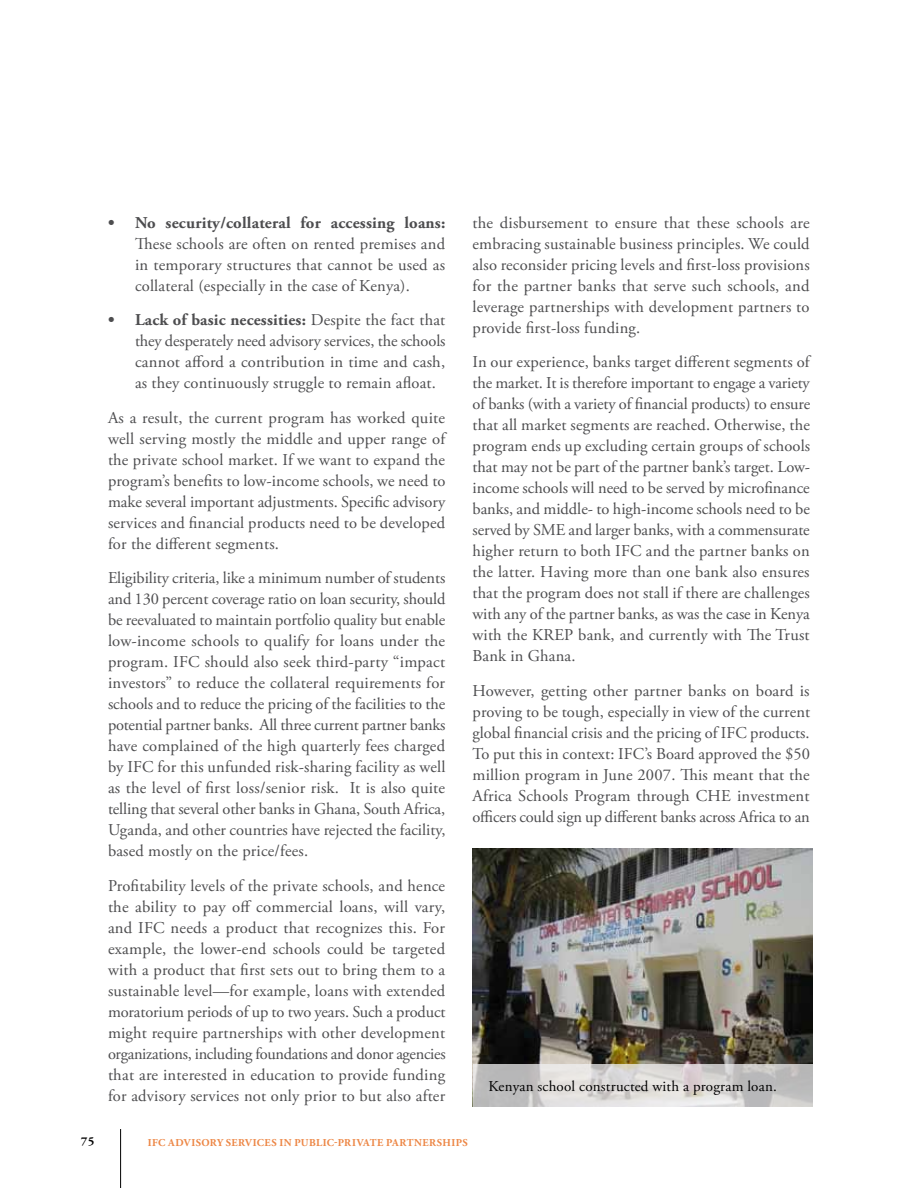
<style>
.page{position:relative;width:918px;height:1188px;background:#fff}
.page>*{position:absolute;margin:0;border:0;box-sizing:border-box;transform-origin:0 0}
.t1{font:16.5px/21px "Adobe Garamond Pro";letter-spacing:.01em;color:#4d4d4f;text-align:justify}
.t2{font:700 16.5px "Adobe Garamond Pro";letter-spacing:.01em;color:#4d4d4f}
.t3{font:15px "Adobe Garamond Pro";letter-spacing:.01em;color:#000}
.t4{font:700 12px "Adobe Garamond Pro";color:#000}
.t5{font:700 10.5px "Adobe Garamond Pro";letter-spacing:.045em;color:#ed8746}
.s1{font-weight:700}
</style>
<div class="page">
<hr style="left:120px;top:1129px;width:1px;height:59px;background:#000">
<img style="left:473px;top:848px;width:339px;height:217px">
<svg style="left:473px;top:1065px;width:339px;height:42px;background:#d1cfce"></svg>
<p class="t2" style="left:108px;top:213px;width:339px">• No security/collateral for accessing loans:</p>
<p class="t1" style="left:135px;top:234px;width:312px">These schools are often on rented premises and in temporary structures that cannot be used as collateral (especially in the case of Kenya).</p>
<p class="t1" style="left:135px;top:310px;width:312px;text-indent:-27px"><span class="s1">• Lack of basic necessities:</span> Despite the fact that they desperately need advisory services, the schools cannot afford a contribution in time and cash, as they continuously struggle to remain afloat.</p>
<p class="t1" style="left:108px;top:408px;width:339px">As a result, the current program has worked quite well serving mostly the middle and upper range of the private school market. If we want to expand the program’s benefits to low-income schools, we need to make several important adjustments. Specific advisory services and financial products need to be developed for the different segments.</p>
<p class="t1" style="left:108px;top:568px;width:339px">Eligibility criteria, like a minimum number of students and 130 percent coverage ratio on loan security, should be reevaluated to maintain portfolio quality but enable low-income schools to qualify for loans under the program. IFC should also seek third-party “impact investors” to reduce the collateral requirements for schools and to reduce the pricing of the facilities to the potential partner banks. All three current partner banks have complained of the high quarterly fees charged by IFC for this unfunded risk-sharing facility as well as the level of first loss/senior risk. It is also quite telling that several other banks in Ghana, South Africa, Uganda, and other countries have rejected the facility, based mostly on the price/fees.</p>
<p class="t1" style="left:108px;top:876px;width:339px">Profitability levels of the private schools, and hence the ability to pay off commercial loans, will vary, and IFC needs a product that recognizes this. For example, the lower-end schools could be targeted with a product that first sets out to bring them to a sustainable level—for example, loans with extended moratorium periods of up to two years. Such a product might require partnerships with other development organizations, including foundations and donor agencies that are interested in education to provide funding for advisory services not only prior to but also after</p>
<p class="t1" style="left:472px;top:213px;width:339px">the disbursement to ensure that these schools are embracing sustainable business principles. We could also reconsider pricing levels and first-loss provisions for the partner banks that serve such schools, and leverage partnerships with development partners to provide first-loss funding.</p>
<p class="t1" style="left:472px;top:352px;width:339px">In our experience, banks target different segments of the market. It is therefore important to engage a variety of banks (with a variety of financial products) to ensure that all market segments are reached. Otherwise, the program ends up excluding certain groups of schools that may not be part of the partner bank’s target. Low&shy;income schools will need to be served by microfinance banks, and middle- to high-income schools need to be served by SME and larger banks, with a commensurate higher return to both IFC and the partner banks on the latter. Having more than one bank also ensures that the program does not stall if there are challenges with any of the partner banks, as was the case in Kenya with the KREP bank, and currently with The Trust Bank in Ghana.</p>
<p class="t1" style="left:472px;top:681px;width:339px">However, getting other partner banks on board is proving to be tough, especially in view of the current global financial crisis and the pricing of IFC products.<br>To put this in context: IFC’s Board approved the $50 million program in June 2007. This meant that the Africa Schools Program through CHE investment officers could sign up different banks across Africa to an</p>
<p class="t3" style="left:488px;top:1078px;width:290px">Kenyan school constructed with a program loan.</p>
<p class="t4" style="left:81px;top:1135px;width:15px">75</p>
<p class="t5" style="left:148px;top:1136px;width:321px">IFC advisory services in public-private partnerships</p>
</div>
